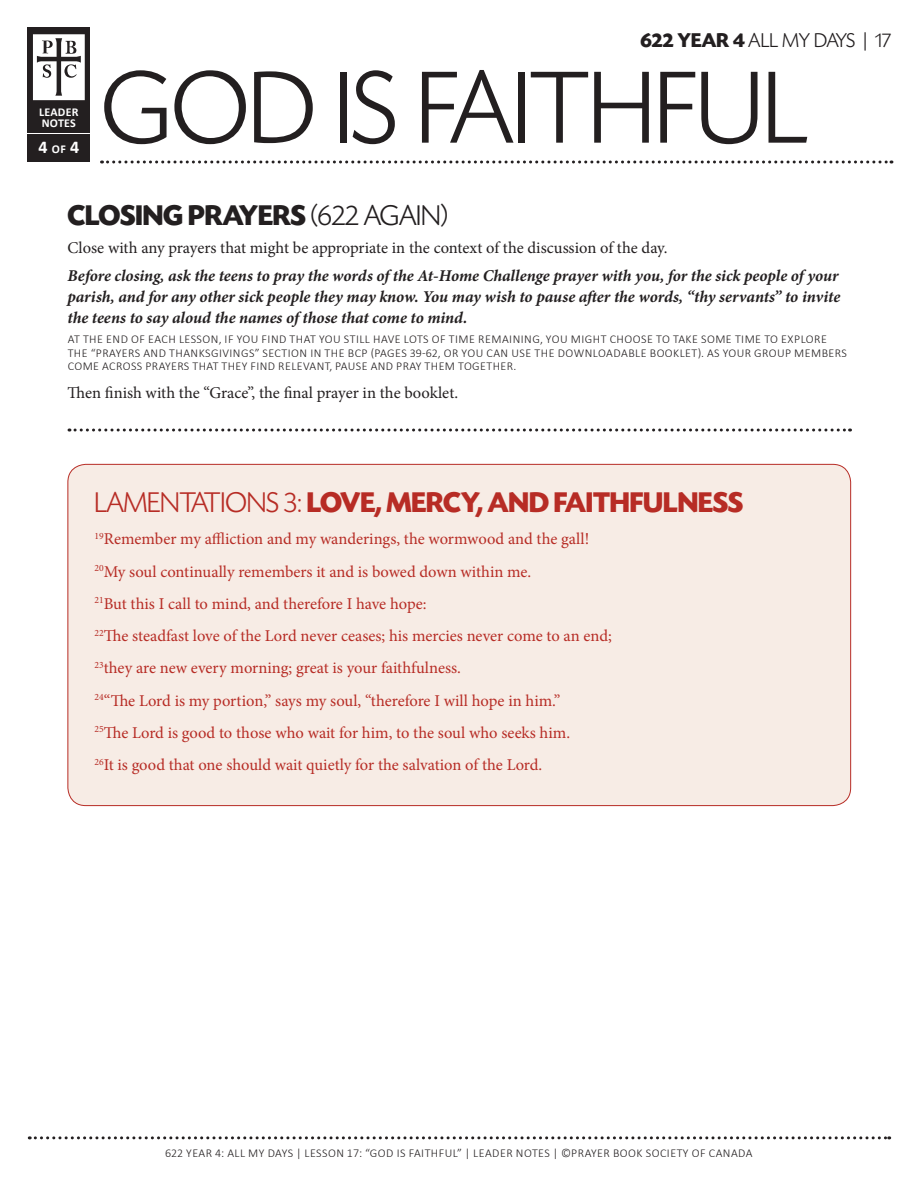
<style>
.page{position:relative;width:918px;height:1188px;background:#fff}
.page>*{position:absolute;margin:0;border:0;box-sizing:border-box;transform-origin:0 0}
.t1{font:300 108px "Today SHOP";color:#231f20}
.t2{font:700 30px "Today SHOP";color:#b72c25}
.t3{font:700 30px "Today SHOP";color:#231f20}
.t4{font:300 21px "Today SHOP";letter-spacing:.01em;color:#231f20}
.t5{font:700 18px "Calibri";color:#fff}
.t6{font:16.5px/32.2px "Minion Pro";color:#b72c25}
.t7{font:italic 700 16.5px/21px "Minion Pro";letter-spacing:-.005em;color:#231f20;text-align:justify}
.t8{font:16.5px "Minion Pro";color:#231f20}
.t9{font:300 12px/13.5px "Calibri";letter-spacing:.04em;color:#231f20}
.t10{font:700 12px/10.5px "Calibri";letter-spacing:.02em;color:#fff}
.s1{font-size:12px}
.s2{font-weight:700}
.s3{font-family:"Calibri"}
.s4{font-weight:300}
</style>
<div class="page">
<svg style="left:102px;top:160px;width:790px;height:4px"></svg>
<div style="left:28px;top:27px;width:62px;height:135px;background:#231f20"></div>
<hr style="left:26px;top:133px;width:64px;height:1px;background:#fff">
<svg style="left:33px;top:34px;width:52px;height:66px;background:#d0cfd0"></svg>
<svg style="left:29px;top:1136px;width:861px;height:3px"></svg>
<div style="left:68px;top:464px;width:783px;height:342px;background:#f7ece5;border-radius:18px"></div>
<svg style="left:69px;top:429px;width:782px;height:3px"></svg>
<p class="t10" style="left:39px;top:107px;width:41px">LEADER<br>NOTES</p>
<p class="t5" style="left:38px;top:136px;width:42px">4 <span class="s1">OF</span> 4</p>
<p class="t4" style="left:640px;top:30px;width:252px"><span class="s2">622 YEAR 4</span> ALL MY DAYS <span class="s3">|</span> 17</p>
<h1 class="t1" style="left:102px;top:52px;width:707px">GOD IS FAITHFUL</h1>
<h2 class="t3" style="left:68px;top:200px;width:382px">CLOSING PRAYERS <span class="s4">(622 AGAIN)</span></h2>
<p class="t8" style="left:68px;top:237px;width:601px">Close with any prayers that might be appropriate in the context of the discussion of the day.</p>
<p class="t7" style="left:68px;top:265px;width:774px">Before closing, ask the teens to pray the words of the At-Home Challenge prayer with you, for the sick people of your parish, and for any other sick people they may know. You may wish to pause after the words, “thy servants” to invite the teens to say aloud the names of those that come to mind.</p>
<p class="t9" style="left:68px;top:332px;width:781px">AT THE END OF EACH LESSON, IF YOU FIND THAT YOU STILL HAVE LOTS OF TIME REMAINING, YOU MIGHT CHOOSE TO TAKE SOME TIME TO EXPLORE<br>THE “PRAYERS AND THANKSGIVINGS” SECTION IN THE BCP (PAGES 39-62, OR YOU CAN USE THE DOWNLOADABLE BOOKLET). AS YOUR GROUP MEMBERS<br>COME ACROSS PRAYERS THAT THEY FIND RELEVANT, PAUSE AND PRAY THEM TOGETHER.</p>
<p class="t8" style="left:68px;top:382px;width:392px">Then finish with the “Grace”, the final prayer in the booklet.</p>
<h2 class="t2" style="left:94px;top:487px;width:650px"><span class="s4">LAMENTATIONS 3:</span> LOVE, MERCY, AND FAITHFULNESS</h2>
<p class="t6" style="left:94px;top:523px;width:519px"><sup>19</sup>Remember my affliction and my wanderings, the wormwood and the gall!<br><sup>20</sup>My soul continually remembers it and is bowed down within me.<br><sup>21</sup>But this I call to mind, and therefore I have hope:<br><sup>22</sup>The steadfast love of the Lord never ceases; his mercies never come to an end; <sup>23</sup>they are new every morning; great is your faithfulness.<br><sup>24</sup>“The Lord is my portion,” says my soul, “therefore I will hope in him.”<br><sup>25</sup>The Lord is good to those who wait for him, to the soul who seeks him.<br><sup>26</sup>It is good that one should wait quietly for the salvation of the Lord.</p>
<p class="t9" style="left:165px;top:1146px;width:589px">622 YEAR 4: ALL MY DAYS | LESSON 17: “GOD IS FAITHFUL” | LEADER NOTES | ©PRAYER BOOK SOCIETY OF CANADA</p>
</div>
